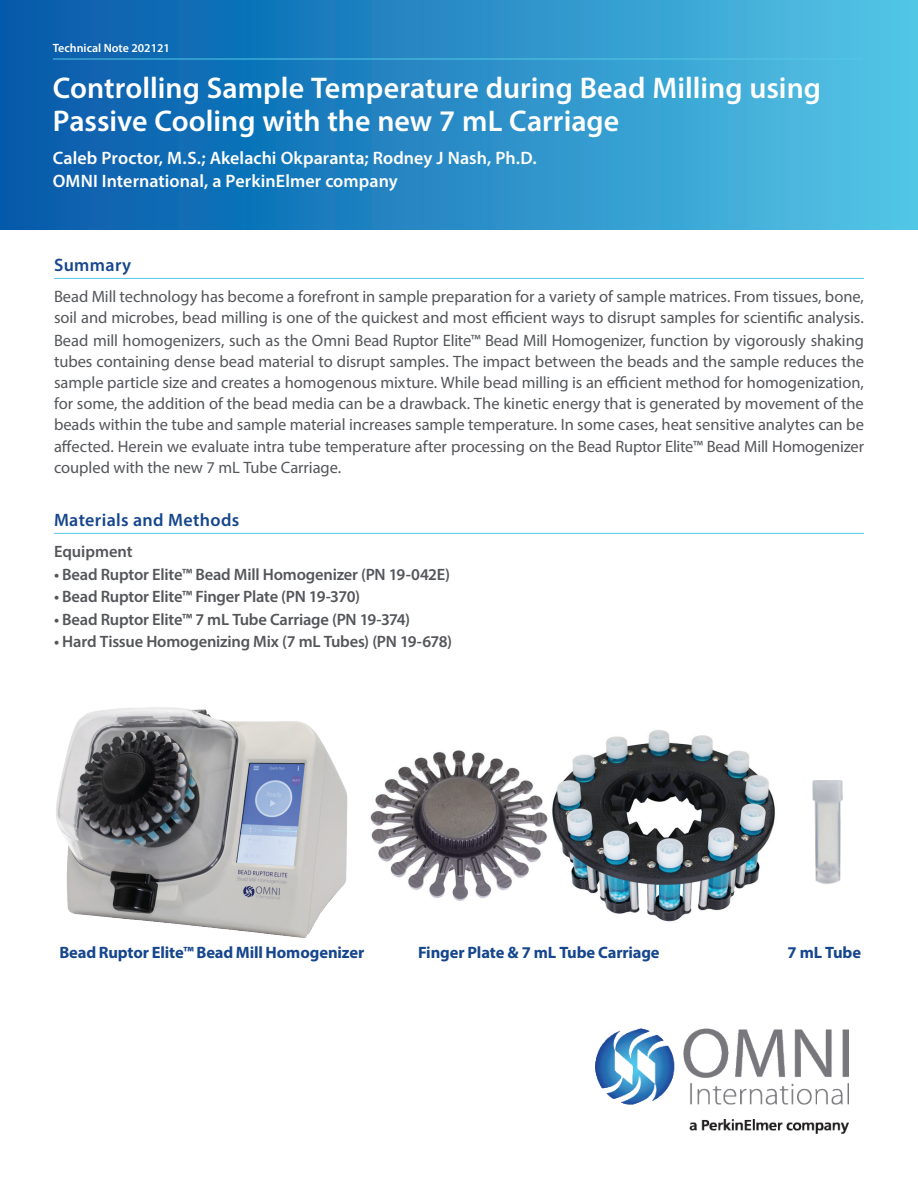
<style>
.page{position:relative;width:918px;height:1188px;background:#fff}
.page>*{position:absolute;margin:0;border:0;box-sizing:border-box;transform-origin:0 0}
.t1{font:600 30px/33px "Myriad Pro";color:#fff}
.t2{font:600 18px/22.5px "Myriad Pro";letter-spacing:.005em;color:#fff}
.t3{font:600 18px "Myriad Pro";letter-spacing:.02em;color:#16468d}
.t4{font:16.5px/21px "Myriad Pro";letter-spacing:-.005em;color:#54565a}
.t5{font:600 16.5px "Myriad Pro";letter-spacing:-.01em;color:#54565a}
.t6{font:700 16.5px "Myriad Pro";letter-spacing:-.01em;color:#16468d}
.t7{font:600 12px "Myriad Pro";color:#fff}
</style>
<div class="page">
<div style="left:0;top:0;width:918px;height:230px;background:linear-gradient(to right,#0057a9,#52c4e5)"></div>
<hr style="left:53px;top:59px;width:810px;height:1px;background:#53c9e6">
<hr style="left:54px;top:278px;width:810px;height:1px;background:#53c9e6">
<hr style="left:54px;top:533px;width:810px;height:1px;background:#53c9e6">
<img style="left:596px;top:1028px;width:253px;height:106px">
<img style="left:56px;top:707px;width:292px;height:231px">
<img style="left:370px;top:730px;width:405px;height:192px">
<img style="left:812px;top:780px;width:31px;height:104px">
<p class="t7" style="left:53px;top:40px;width:119px">Technical Note 202121</p>
<h1 class="t1" style="left:53px;top:71px;width:770px">Controlling Sample Temperature during Bead Milling using<br>Passive Cooling with the new 7 mL Carriage</h1>
<p class="t2" style="left:53px;top:147px;width:485px">Caleb Proctor, M.S.; Akelachi Okparanta; Rodney J Nash, Ph.D.<br>OMNI International, a PerkinElmer company</p>
<p class="t3" style="left:54px;top:254px;width:79px">Summary</p>
<p class="t4" style="left:54px;top:286px;width:812px">Bead Mill technology has become a forefront in sample preparation for a variety of sample matrices. From tissues, bone, soil and microbes, bead milling is one of the quickest and most efficient ways to disrupt samples for scientific analysis.</p>
<p class="t4" style="left:54px;top:329px;width:812px;text-align:justify">Bead mill homogenizers, such as the Omni Bead Ruptor Elite™ Bead Mill Homogenizer, function by vigorously shaking tubes containing dense bead material to disrupt samples. The impact between the beads and the sample reduces the sample particle size and creates a homogenous mixture. While bead milling is an efficient method for homogenization, for some, the addition of the bead media can be a drawback. The kinetic energy that is generated by movement of the beads within the tube and sample material increases sample temperature. In some cases, heat sensitive analytes can be</p>
<p class="t4" style="left:54px;top:436px;width:812px">affected. Herein we evaluate intra tube temperature after processing on the Bead Ruptor Elite™ Bead Mill Homogenizer coupled with the new 7 mL Tube Carriage.</p>
<p class="t3" style="left:54px;top:509px;width:187px">Materials and Methods</p>
<p class="t5" style="left:54px;top:541px;width:80px">Equipment</p>
<p class="t5" style="left:54px;top:564px;width:398px">• Bead Ruptor Elite™ Bead Mill Homogenizer (PN 19-042E)</p>
<p class="t5" style="left:54px;top:586px;width:308px">• Bead Ruptor Elite™ Finger Plate (PN 19-370)</p>
<p class="t5" style="left:54px;top:609px;width:358px">• Bead Ruptor Elite™ 7 mL Tube Carriage (PN 19-374)</p>
<p class="t5" style="left:54px;top:631px;width:400px">• Hard Tissue Homogenizing Mix (7 mL Tubes) (PN 19-678)</p>
<p class="t6" style="left:59px;top:941px;width:307px">Bead Ruptor Elite™ Bead Mill Homogenizer</p>
<p class="t6" style="left:418px;top:941px;width:243px">Finger Plate &amp; 7 mL Tube Carriage</p>
<p class="t6" style="left:788px;top:941px;width:75px">7 mL Tube</p>
</div>
